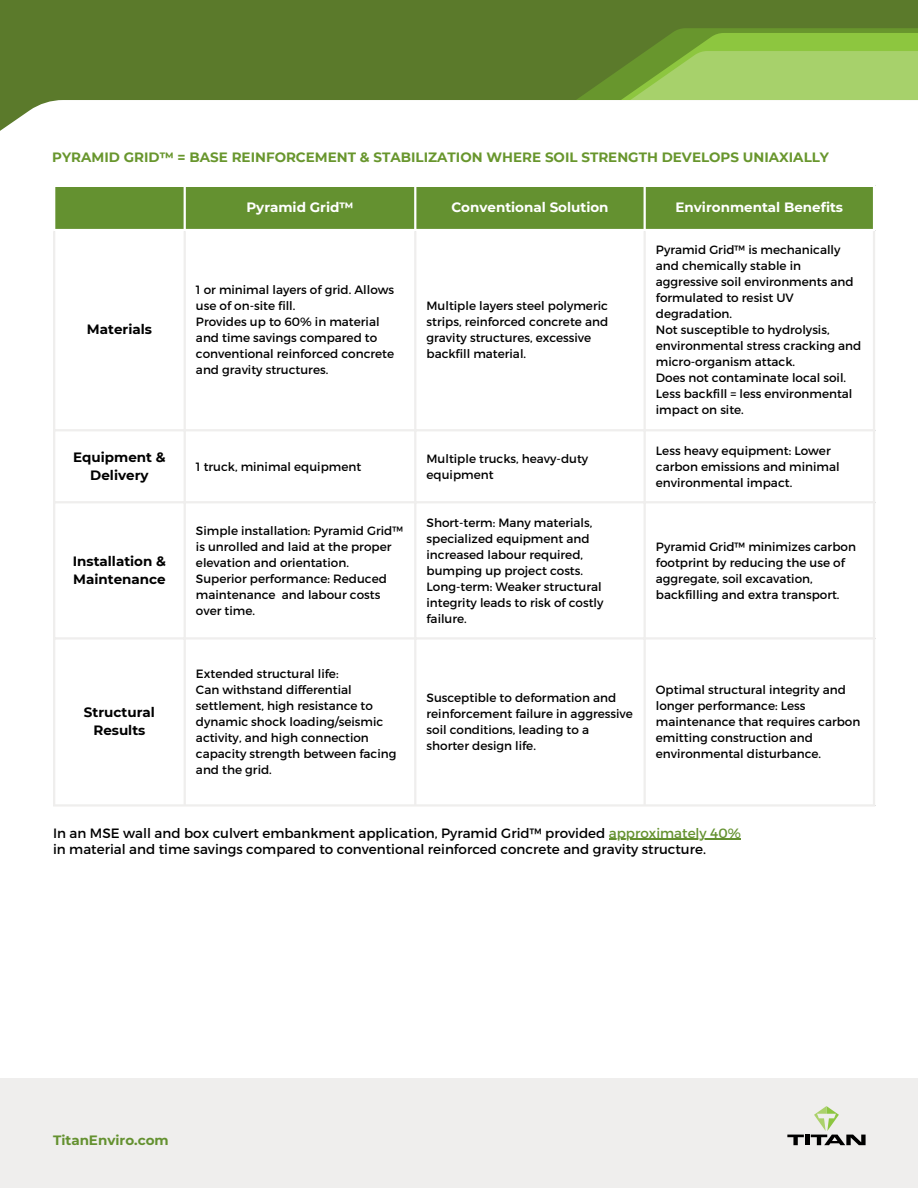
<style>
.page{position:relative;width:918px;height:1188px;background:#fff}
.page>*{position:absolute;margin:0;border:0;box-sizing:border-box;transform-origin:0 0}
.t1{font:13.5px/15.8px "Montserrat";color:#000}
.t2{font:700 13.5px "Montserrat";color:#68962d}
.t3{font:700 13.5px/18px "Montserrat";color:#000;text-align:center}
.t4{font:700 13.5px "Montserrat";color:#fff}
.t5{font:700 13.5px "Montserrat";color:#649130}
.t6{font:12px/16px "Montserrat";color:#000}
.s1{color:#649130}
</style>
<div class="page">
<div style="left:0;top:0;width:918px;height:173px;background:#5b7a2b"></div>
<svg style="left:0;top:100px;width:918px;height:404px"></svg>
<svg style="left:577px;top:28px;width:341px;height:72px;background:#8cb74f"></svg>
<div style="left:0;top:1079px;width:918px;height:109px;background:#efeeed"></div>
<div style="left:55px;top:187px;width:818px;height:42px;background:#649130"></div>
<hr style="left:53px;top:187px;width:2px;height:42px;background:#fff">
<hr style="left:184px;top:187px;width:2px;height:42px;background:#fff">
<hr style="left:414px;top:187px;width:2px;height:42px;background:#fff">
<hr style="left:644px;top:187px;width:2px;height:42px;background:#fff">
<hr style="left:873px;top:187px;width:2px;height:42px;background:#fff">
<hr style="left:53px;top:185px;width:822px;height:2px;background:#fff">
<hr style="left:53px;top:229px;width:822px;height:2px;background:#fff">
<hr style="left:53px;top:231px;width:2px;height:573px;background:#efeeed">
<hr style="left:184px;top:231px;width:2px;height:573px;background:#efeeed">
<hr style="left:414px;top:231px;width:2px;height:573px;background:#efeeed">
<hr style="left:644px;top:231px;width:2px;height:573px;background:#efeeed">
<hr style="left:873px;top:231px;width:2px;height:573px;background:#efeeed">
<hr style="left:53px;top:429px;width:822px;height:2px;background:#efeeed">
<hr style="left:53px;top:501px;width:822px;height:2px;background:#efeeed">
<hr style="left:53px;top:637px;width:822px;height:3px;background:#efeeed">
<hr style="left:53px;top:804px;width:822px;height:3px;background:#efeeed">
<hr style="left:609px;top:839px;width:132px;height:1px;background:#649130">
<svg style="left:787px;top:1135px;width:17px;height:10px"></svg>
<hr style="left:805px;top:1135px;width:4px;height:10px;background:#000">
<svg style="left:811px;top:1106px;width:55px;height:39px"></svg>
<p class="t2" style="left:52px;top:149px;width:778px">PYRAMID GRID™ = BASE REINFORCEMENT &amp; STABILIZATION WHERE SOIL STRENGTH DEVELOPS UNIAXIALLY</p>
<p class="t3" style="left:87px;top:320px;width:67px">Materials</p>
<p class="t4" style="left:246px;top:199px;width:109px">Pyramid Grid™</p>
<p class="t4" style="left:451px;top:199px;width:159px">Conventional Solution</p>
<p class="t4" style="left:676px;top:199px;width:169px">Environmental Benefits</p>
<p class="t6" style="left:196px;top:281px;width:200px">1 or minimal layers of grid. Allows use of on-site fill.</p>
<p class="t6" style="left:196px;top:313px;width:200px">Provides up to 60% in material and time savings compared to conventional reinforced concrete and gravity structures.</p>
<p class="t6" style="left:427px;top:297px;width:183px">Multiple layers steel polymeric strips, reinforced concrete and gravity structures, excessive backfill material.</p>
<p class="t6" style="left:656px;top:241px;width:199px">Pyramid Grid™ is mechanically and chemically stable in aggressive soil environments and formulated to resist UV degradation.</p>
<p class="t6" style="left:656px;top:321px;width:207px">Not susceptible to hydrolysis, environmental stress cracking and micro-organism attack.</p>
<p class="t6" style="left:656px;top:369px;width:192px">Does not contaminate local soil.</p>
<p class="t6" style="left:656px;top:385px;width:198px">Less backfill = less environmental impact on site.</p>
<p class="t3" style="left:73px;top:448px;width:94px">Equipment &amp;<br>Delivery</p>
<p class="t6" style="left:196px;top:458px;width:167px">1 truck, minimal equipment</p>
<p class="t6" style="left:427px;top:450px;width:163px">Multiple trucks, heavy-duty equipment</p>
<p class="t6" style="left:656px;top:442px;width:185px">Less heavy equipment: Lower carbon emissions and minimal environmental impact.</p>
<p class="t3" style="left:73px;top:552px;width:95px;text-align:left">Installation &amp;<br>Maintenance</p>
<p class="t3" style="left:84px;top:703px;width:72px">Structural<br>Results</p>
<p class="t6" style="left:196px;top:522px;width:209px">Simple installation: Pyramid Grid™ is unrolled and laid at the proper elevation and orientation.</p>
<p class="t6" style="left:196px;top:570px;width:192px">Superior performance: Reduced maintenance and labour costs over time.</p>
<p class="t6" style="left:427px;top:514px;width:167px">Short-term: Many materials, specialized equipment and increased labour required, bumping up project costs.</p>
<p class="t6" style="left:427px;top:578px;width:178px">Long-term: Weaker structural integrity leads to risk of costly failure.</p>
<p class="t6" style="left:656px;top:538px;width:202px">Pyramid Grid™ minimizes carbon footprint by reducing the use of aggregate, soil excavation, backfilling and extra transport.</p>
<p class="t6" style="left:196px;top:665px;width:144px">Extended structural life:</p>
<p class="t6" style="left:196px;top:681px;width:202px">Can withstand differential settlement, high resistance to dynamic shock loading/seismic activity, and high connection capacity strength between facing and the grid.</p>
<p class="t6" style="left:427px;top:689px;width:208px">Susceptible to deformation and reinforcement failure in aggressive soil conditions, leading to a shorter design life.</p>
<p class="t6" style="left:656px;top:681px;width:206px">Optimal structural integrity and longer performance: Less maintenance that requires carbon emitting construction and environmental disturbance.</p>
<p class="t1" style="left:53px;top:824px;width:689px">In an MSE wall and box culvert embankment application, Pyramid Grid™ provided <span class="s1">approximately 40% </span>in material and time savings compared to conventional reinforced concrete and gravity structure.</p>
<p class="t5" style="left:53px;top:1132px;width:117px">TitanEnviro.com</p>
</div>
